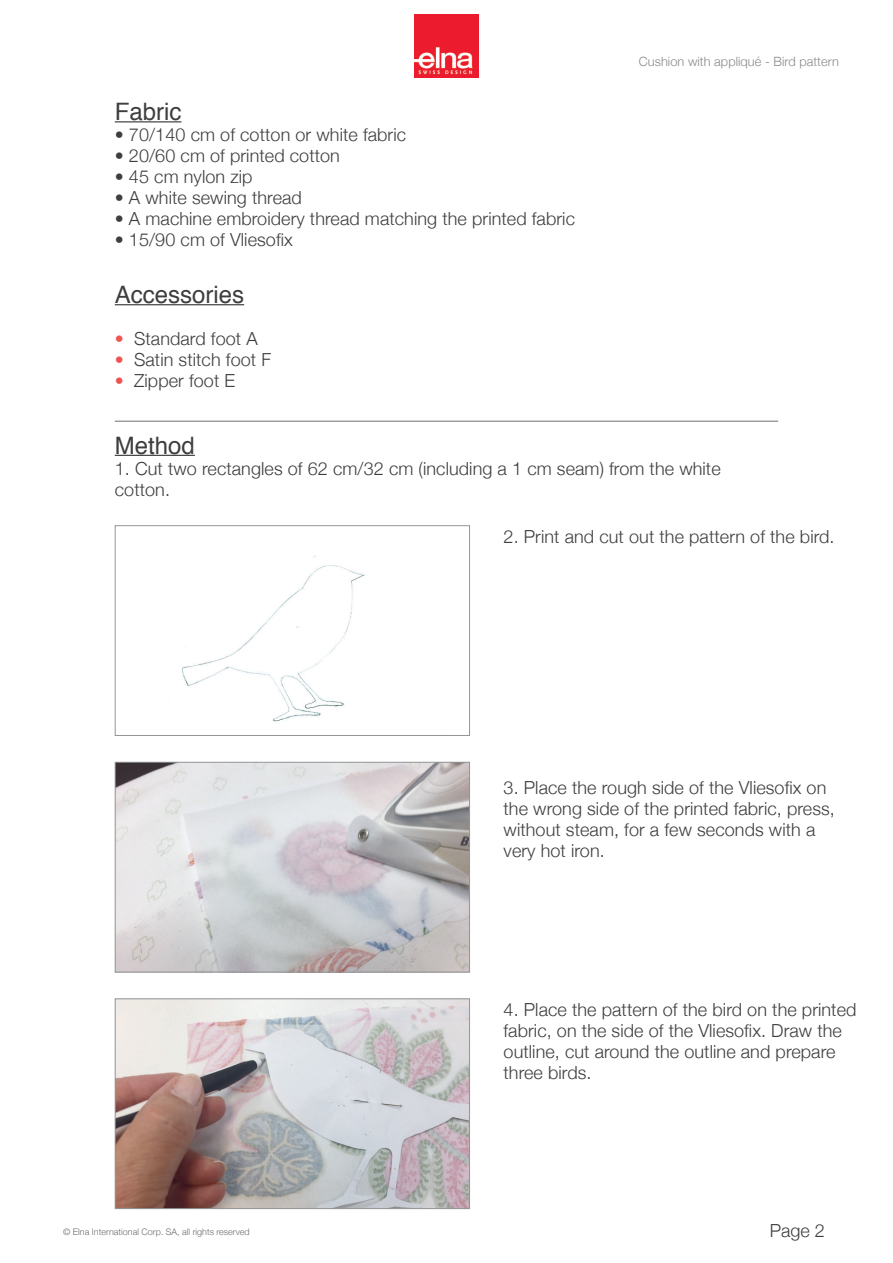
<style>
.page{position:relative;width:893px;height:1263px;background:#fff}
.page>*{position:absolute;margin:0;border:0;box-sizing:border-box;transform-origin:0 0}
.t1{font:24px "Helvetica";color:#3e3e3f}
.t2{font:300 18px/21px "Helvetica Neue";letter-spacing:.005em;color:#3e3e3f}
.t3{font:300 12.75px "Helvetica Neue";letter-spacing:.005em;color:#87898c}
.t4{font:300 9px "Helvetica Neue";color:#6c6d70}
.s1{color:#f0544f}
</style>
<div class="page">
<img style="left:414px;top:15px;width:65px;height:63px">
<hr style="left:115px;top:121px;width:66px;height:1px;background:#3e3e3f">
<hr style="left:115px;top:421px;width:663px;height:1px;background:#6c6d70">
<hr style="left:115px;top:455px;width:80px;height:1px;background:#3e3e3f">
<img style="left:117px;top:764px;width:351px;height:206px">
<div style="left:115px;top:762px;width:355px;height:210px;border:1px solid #939598"></div>
<img style="left:117px;top:1000px;width:351px;height:207px">
<div style="left:115px;top:998px;width:355px;height:211px;border:1px solid #939598"></div>
<img style="left:182px;top:556px;width:183px;height:166px">
<div style="left:115px;top:525px;width:355px;height:211px;border:1px solid #939598"></div>
<hr style="left:115px;top:304px;width:129px;height:1px;background:#3e3e3f">
<h1 class="t1" style="left:115px;top:93px;width:68px">Fabric</h1>
<p class="t2" style="left:115px;top:123px;width:293px">• 70/140 cm of cotton or white fabric</p>
<p class="t2" style="left:115px;top:144px;width:227px">• 20/60 cm of printed cotton</p>
<p class="t2" style="left:115px;top:165px;width:139px">• 45 cm nylon zip</p>
<p class="t2" style="left:115px;top:186px;width:189px">• A white sewing thread</p>
<p class="t2" style="left:115px;top:207px;width:462px">• A machine embroidery thread matching the printed fabric</p>
<p class="t2" style="left:115px;top:228px;width:179px">• 15/90 cm of Vliesofix</p>
<h1 class="t1" style="left:115px;top:276px;width:131px">Accessories</h1>
<p class="t2" style="left:115px;top:327px;width:144px"><span class="s1">•</span> Standard foot A</p>
<p class="t2" style="left:115px;top:348px;width:158px"><span class="s1">•</span> Satin stitch foot F</p>
<p class="t2" style="left:115px;top:369px;width:122px"><span class="s1">•</span> Zipper foot E</p>
<p class="t3" style="left:639px;top:52px;width:202px">Cushion with appliqué - Bird pattern</p>
<h1 class="t1" style="left:115px;top:427px;width:82px">Method</h1>
<p class="t2" style="left:115px;top:456px;width:607px">1. Cut two rectangles of 62 cm/32 cm (including a 1 cm seam) from the white cotton.</p>
<p class="t2" style="left:504px;top:524px;width:333px">2. Print and cut out the pattern of the bird.</p>
<p class="t2" style="left:504px;top:776px;width:333px">3. Place the rough side of the Vliesofix on the wrong side of the printed fabric, press, without steam, for a few seconds with a very hot iron.</p>
<p class="t4" style="left:63px;top:1224px;width:188px">© Elna International Corp. SA, all rights reserved</p>
<p class="t2" style="left:504px;top:998px;width:354px">4. Place the pattern of the bird on the printed fabric, on the side of the Vliesofix. Draw the outline, cut around the outline and prepare three birds.</p>
<p class="t2" style="left:770px;top:1219px;width:57px">Page 2</p>
</div>
